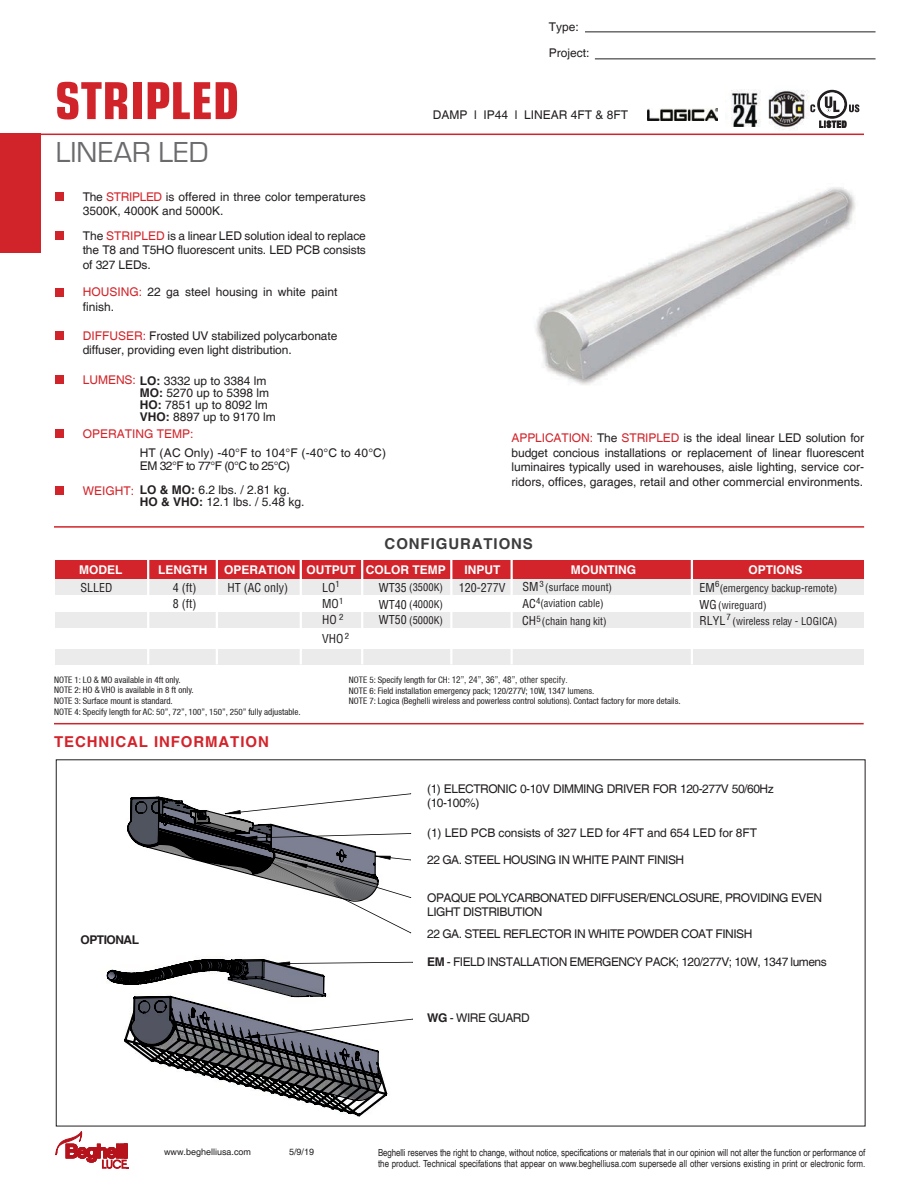
<style>
.page{position:relative;width:918px;height:1188px;background:#fff}
.page>*{position:absolute;margin:0;border:0;box-sizing:border-box;transform-origin:0 0}
.t1{font:700 condensed 51px "Eurostile";color:#d1232a}
.t2{font:30px "Eurostile";color:#6b6b6e}
.t3{font:700 15px "Helvetica";letter-spacing:.06em;color:#d3232b}
.t4{font:700 15px "Helvetica";letter-spacing:.06em;color:#3d3d3f}
.t5{font:12px/14.4px "Helvetica";letter-spacing:-.01em;color:#231f20}
.t6{font:12px/14.4px "Helvetica";letter-spacing:-.04em;color:#231f20}
.t7{font:condensed 12px/16.2px "Helvetica";color:#231f20}
.t8{font:12px/13.4px "Helvetica";letter-spacing:.015em;color:#231f20}
.t9{font:700 12px "Helvetica";color:#fff}
.t10{font:12px "Helvetica";color:#d3242a}
.t11{font:700 12px "Helvetica";letter-spacing:-.04em;color:#231f20}
.t12{font:condensed 10.5px/15.8px "Helvetica";color:#231f20}
.t13{font:9.75px/11.7px "Arial Narrow";letter-spacing:-.01em;color:#231f20}
.t14{font:condensed 9px/10.8px "Helvetica 57";color:#231f20}
.t15{font:condensed 9px "Helvetica";color:#231f20}
.t16{font:9px "Helvetica";color:#231f20}
.s1{color:#d3242a}
.s2{font-weight:700}
.s3{font-family:"Helvetica 57"}
</style>
<div class="page">
<div style="left:55px;top:612px;width:808px;height:16px;background:#ecebeb"></div>
<div style="left:55px;top:649px;width:808px;height:15px;background:#ecebeb"></div>
<div style="left:55px;top:579px;width:808px;height:16px;background:#ecebeb"></div>
<div style="left:55px;top:561px;width:808px;height:18px;background:#d3232b"></div>
<hr style="left:2px;top:134px;width:862px;height:1px;background:#d1232a">
<hr style="left:54px;top:526px;width:810px;height:2px;background:#d1232a">
<hr style="left:54px;top:723px;width:810px;height:1px;background:#d1232a">
<div style="left:0;top:134px;width:41px;height:119px;background:#d1232a"></div>
<div style="left:55px;top:192px;width:9px;height:9px;background:#d1232a"></div>
<div style="left:55px;top:231px;width:9px;height:9px;background:#d1232a"></div>
<div style="left:55px;top:288px;width:9px;height:8px;background:#d1232a"></div>
<div style="left:55px;top:331px;width:9px;height:9px;background:#d1232a"></div>
<div style="left:55px;top:375px;width:9px;height:9px;background:#d1232a"></div>
<div style="left:55px;top:429px;width:9px;height:9px;background:#d1232a"></div>
<div style="left:55px;top:486px;width:9px;height:8px;background:#d1232a"></div>
<hr style="left:585px;top:32px;width:291px;height:1px;background:#231f20">
<hr style="left:595px;top:59px;width:281px;height:1px;background:#231f20">
<img style="left:731px;top:89px;width:30px;height:38px">
<svg style="left:56px;top:1132px;width:72px;height:36px"></svg>
<img style="left:768px;top:90px;width:42px;height:40px">
<hr style="left:511px;top:556px;width:2px;height:108px;background:#fff">
<hr style="left:450px;top:556px;width:2px;height:108px;background:#fff">
<hr style="left:691px;top:556px;width:2px;height:108px;background:#fff">
<hr style="left:361px;top:556px;width:2px;height:108px;background:#fff">
<hr style="left:300px;top:556px;width:2px;height:108px;background:#fff">
<hr style="left:216px;top:556px;width:2px;height:108px;background:#fff">
<hr style="left:147px;top:556px;width:2px;height:108px;background:#fff">
<svg style="left:810px;top:90px;width:50px;height:39px"></svg>
<img style="left:648px;top:109px;width:69px;height:11px">
<svg style="left:378px;top:793px;width:35px;height:229px"></svg>
<svg style="left:107px;top:969px;width:280px;height:147px"></svg>
<svg style="left:127px;top:797px;width:264px;height:249px"></svg>
<img style="left:534px;top:187px;width:322px;height:198px">
<h1 class="t1" style="left:55px;top:70px;width:186px">STRIPLED</h1>
<h2 class="t2" style="left:56px;top:132px;width:154px">LINEAR LED</h2>
<p class="t5" style="left:83px;top:190px;width:285px">The <span class="s1">STRIPLED</span> is offered in three color temperatures<br>3500K, 4000K and 5000K.</p>
<p class="t5" style="left:83px;top:229px;width:285px;text-align:justify">The <span class="s1">STRIPLED</span> is a linear LED solution ideal to replace the T8 and T5HO fluorescent units. LED PCB consists of 327 LEDs.</p>
<p class="t5" style="left:83px;top:285px;width:256px"><span class="s1">HOUSING:</span> 22 ga steel housing in white paint finish.</p>
<p class="t5" style="left:83px;top:329px;width:256px"><span class="s1">DIFFUSER:</span> Frosted UV stabilized polycarbonate diffuser, providing even light distribution.</p>
<p class="t5" style="left:83px;top:374px;width:185px"><span class="s1">LUMENS:</span> <span class="s2">LO:</span> 3332 up to 3384 lm</p>
<p class="t5" style="left:140px;top:386px;width:131px"><span class="s2">MO:</span> 5270 up to 5398 lm</p>
<p class="t5" style="left:140px;top:400px;width:138px;line-height:12px"><span class="s2">HO:</span> 7851 up to 8092 lm<br><span class="s2">VHO:</span> 8897 up to 9170 lm</p>
<p class="t10" style="left:83px;top:427px;width:112px">OPERATING TEMP:</p>
<p class="t8" style="left:140px;top:446px;width:248px">HT (AC Only) -40°F to 104°F (-40°C to 40°C)<br>EM 32°F to 77°F (0°C to 25°C)</p>
<p class="t5" style="left:140px;top:483px;width:152px"><span class="s2">LO &amp; MO:</span> 6.2 lbs. / 2.81 kg.</p>
<p class="t10" style="left:83px;top:484px;width:53px">WEIGHT:</p>
<p class="t5" style="left:140px;top:495px;width:166px"><span class="s2">HO &amp; VHO:</span> 12.1 lbs. / 5.48 kg.</p>
<p class="t5" style="left:549px;top:14px;width:42px;line-height:26.1px">Type:<br>Project:</p>
<p class="t5" style="left:433px;top:108px;width:197px">DAMP l IP44 l LINEAR 4FT &amp; 8FT</p>
<p class="t5" style="left:512px;top:431px;width:354px;text-align:justify"><span class="s1">APPLICATION:</span> The <span class="s1">STRIPLED</span> is the ideal linear LED solution for budget concious installations or replacement of linear fluorescent luminaires typically used in warehouses, aisle lighting, service cor&shy;ridors, offices, garages, retail and other commercial environments.</p>
<p class="t4" style="left:385px;top:535px;width:150px">CONFIGURATIONS</p>
<p class="t9" style="left:79px;top:563px;width:45px">MODEL</p>
<p class="t9" style="left:158px;top:563px;width:51px">LENGTH</p>
<p class="t9" style="left:224px;top:563px;width:223px">OPERATION OUTPUT COLOR TEMP</p>
<p class="t9" style="left:464px;top:563px;width:37px">INPUT</p>
<p class="t9" style="left:571px;top:563px;width:67px">MOUNTING</p>
<p class="t9" style="left:749px;top:563px;width:56px">OPTIONS</p>
<p class="t14" style="left:335px;top:579px;width:6px">1</p>
<p class="t14" style="left:540px;top:578px;width:6px">3</p>
<p class="t14" style="left:339px;top:593px;width:6px;line-height:16px">1<br>2</p>
<p class="t14" style="left:345px;top:630px;width:6px">2</p>
<p class="t7" style="left:523px;top:578px;width:18px">SM</p>
<p class="t7" style="left:522px;top:612px;width:16px">CH</p>
<p class="t7" style="left:81px;top:579px;width:34px">SLLED</p>
<p class="t7" style="left:173px;top:579px;width:25px">4 (ft)<br>8 (ft)</p>
<p class="t7" style="left:227px;top:579px;width:62px">HT (AC only)</p>
<p class="t7" style="left:322px;top:579px;width:15px">LO</p>
<p class="t7" style="left:379px;top:579px;width:29px">WT35</p>
<p class="t7" style="left:459px;top:579px;width:48px">120-277V</p>
<p class="t12" style="left:545px;top:579px;width:68px">(surface mount)</p>
<p class="t12" style="left:409px;top:579px;width:35px">(3500K)</p>
<p class="t12" style="left:409px;top:612px;width:35px">(5000K)</p>
<p class="t14" style="left:536px;top:595px;width:6px">4</p>
<p class="t7" style="left:523px;top:595px;width:15px">AC</p>
<p class="t7" style="left:322px;top:595px;width:18px">MO</p>
<p class="t7" style="left:379px;top:596px;width:29px">WT40</p>
<p class="t12" style="left:540px;top:596px;width:65px">(aviation cable)</p>
<p class="t12" style="left:409px;top:596px;width:35px">(4000K)</p>
<p class="t7" style="left:322px;top:611px;width:16px">HO</p>
<p class="t7" style="left:379px;top:611px;width:29px">WT50</p>
<p class="t7" style="left:322px;top:630px;width:23px">VHO</p>
<p class="t14" style="left:536px;top:613px;width:6px">5</p>
<p class="t12" style="left:542px;top:613px;width:66px">(chain hang kit)</p>
<p class="t14" style="left:715px;top:578px;width:6px">6</p>
<p class="t7" style="left:700px;top:580px;width:17px">EM</p>
<p class="t12" style="left:720px;top:580px;width:119px">(emergency backup-remote)</p>
<p class="t7" style="left:700px;top:597px;width:28px;line-height:15.8px">WG<br>RLYL</p>
<p class="t12" style="left:733px;top:597px;width:106px;text-indent:-14px">(wireguard)<br>(wireless relay - LOGICA)</p>
<p class="t14" style="left:727px;top:611px;width:6px">7</p>
<p class="t14" style="left:54px;top:674px;width:248px">NOTE 1: LO &amp; MO available in 4ft only.<br>NOTE 2: HO &amp; VHO is available in 8 ft only.<br>NOTE 3: Surface mount is standard.<br>NOTE 4: Specify length for AC: 50”, 72”, 100”, 150”, 250” fully adjustable.</p>
<p class="t15" style="left:349px;top:674px;width:220px"><span class="s3">NOTE 5: Specify length for CH:</span> 12”, 24”, 36”, 48”, other specify.</p>
<p class="t14" style="left:349px;top:685px;width:333px">NOTE 6: Field installation emergency pack; 120/277V; 10W, 1347 lumens.<br>NOTE 7: Logica (Beghelli wireless and powerless control solutions). Contact factory for more details.</p>
<p class="t3" style="left:54px;top:732px;width:216px">TECHNICAL INFORMATION</p>
<p class="t11" style="left:81px;top:933px;width:60px">OPTIONAL</p>
<p class="t6" style="left:427px;top:782px;width:348px">(1) ELECTRONIC 0-10V DIMMING DRIVER FOR 120-277V 50/60Hz (10-100%)</p>
<p class="t5" style="left:427px;top:826px;width:331px">(1) LED PCB consists of 327 LED for 4FT and 654 LED for 8FT</p>
<p class="t6" style="left:427px;top:853px;width:259px">22 GA. STEEL HOUSING IN WHITE PAINT FINISH</p>
<p class="t6" style="left:427px;top:891px;width:397px">OPAQUE POLYCARBONATED DIFFUSER/ENCLOSURE, PROVIDING EVEN<br>LIGHT DISTRIBUTION</p>
<p class="t6" style="left:427px;top:927px;width:327px">22 GA. STEEL REFLECTOR IN WHITE POWDER COAT FINISH</p>
<p class="t6" style="left:427px;top:955px;width:401px"><span class="s2">EM</span> - FIELD INSTALLATION EMERGENCY PACK; 120/277V; 10W, 1347 lumens</p>
<p class="t6" style="left:427px;top:1011px;width:104px"><span class="s2">WG</span> - WIRE GUARD</p>
<p class="t16" style="left:164px;top:1147px;width:89px">www.beghelliusa.com</p>
<p class="t16" style="left:289px;top:1147px;width:27px">5/9/19</p>
<p class="t13" style="left:378px;top:1146px;width:489px">Beghelli reserves the right to change, without notice, specifications or materials that in our opinion will not alter the function or performance of the product. Technical specifations that appear on www.beghelliusa.com supersede all other versions existing in print or electronic form.</p>
</div>
